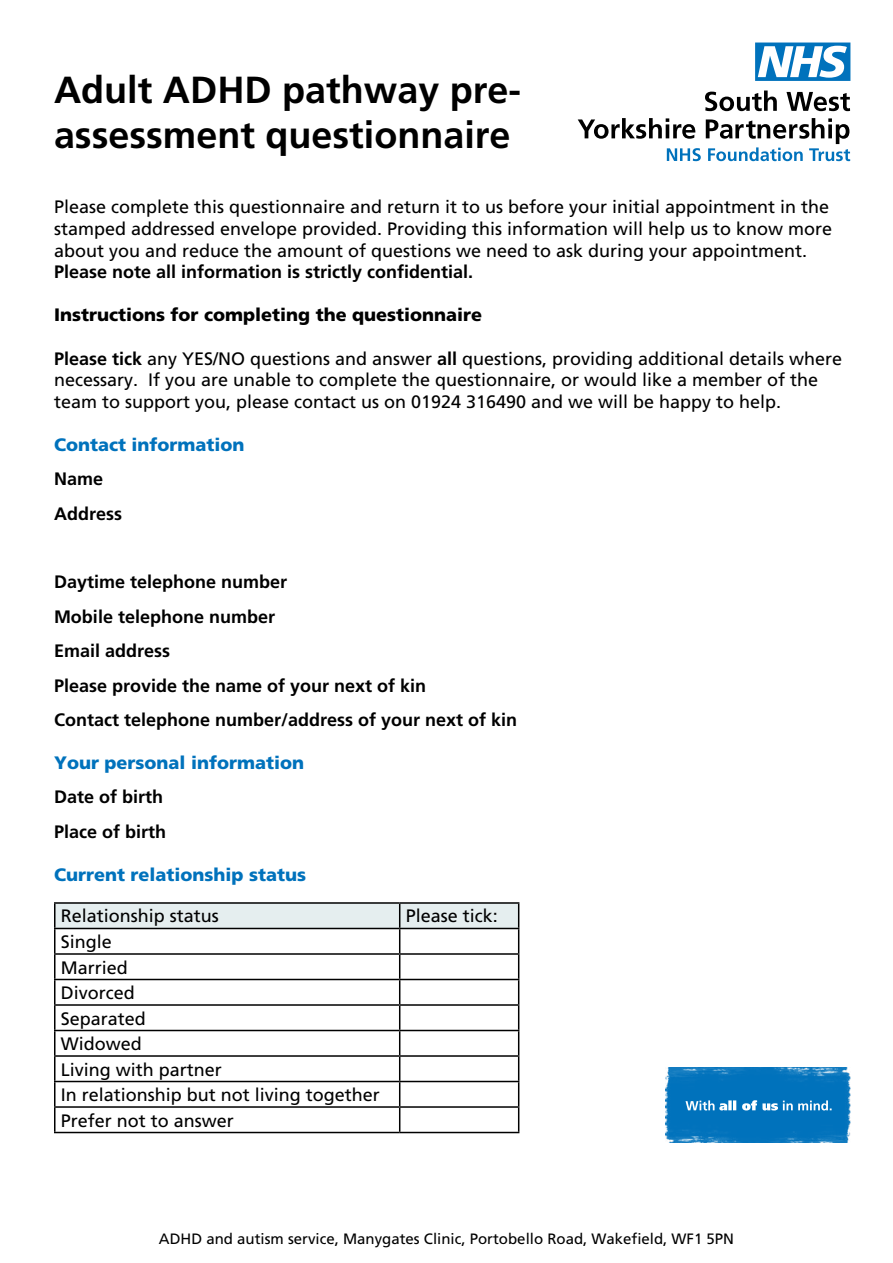
<style>
.page{position:relative;width:893px;height:1263px;background:#fff}
.page>*{position:absolute;margin:0;border:0;box-sizing:border-box;transform-origin:0 0}
.t1{font:700 37.65px/45.3px "Frutiger";color:#000}
.t2{font:18px/25.5px "Frutiger";color:#000}
.t3{font:700 18px/34.3px "Frutiger";color:#000}
.t4{font:900 18px "Frutiger";color:#0072bc}
.t5{font:900 18px "Frutiger";color:#000}
.t6{font:15px "Frutiger";color:#000}
.s1{font-weight:700}
</style>
<div class="page">
<hr style="left:54px;top:902px;width:346px;height:2px;background:#000">
<hr style="left:54px;top:904px;width:2px;height:24px;background:#000">
<hr style="left:400px;top:902px;width:119px;height:2px;background:#000">
<hr style="left:54px;top:928px;width:346px;height:1px;background:#000">
<hr style="left:54px;top:929px;width:2px;height:24px;background:#000">
<hr style="left:54px;top:953px;width:346px;height:2px;background:#000">
<hr style="left:54px;top:955px;width:2px;height:24px;background:#000">
<hr style="left:54px;top:979px;width:346px;height:1px;background:#000">
<hr style="left:54px;top:980px;width:2px;height:24px;background:#000">
<hr style="left:54px;top:1004px;width:346px;height:2px;background:#000">
<hr style="left:54px;top:1006px;width:2px;height:24px;background:#000">
<hr style="left:54px;top:1030px;width:346px;height:1px;background:#000">
<hr style="left:54px;top:1031px;width:2px;height:24px;background:#000">
<hr style="left:54px;top:1055px;width:346px;height:2px;background:#000">
<hr style="left:54px;top:1057px;width:2px;height:24px;background:#000">
<hr style="left:54px;top:1081px;width:346px;height:1px;background:#000">
<hr style="left:54px;top:1082px;width:2px;height:24px;background:#000">
<hr style="left:54px;top:1106px;width:346px;height:2px;background:#000">
<hr style="left:54px;top:1108px;width:2px;height:24px;background:#000">
<svg style="left:55px;top:903px;width:464px;height:229px"></svg>
<hr style="left:54px;top:1132px;width:346px;height:1px;background:#000">
<hr style="left:400px;top:1132px;width:119px;height:1px;background:#000">
<img style="left:666px;top:1068px;width:184px;height:74px">
<svg style="left:685px;top:1100px;width:147px;height:10px"></svg>
<svg style="left:578px;top:118px;width:272px;height:43px"></svg>
<svg style="left:705px;top:91px;width:145px;height:20px"></svg>
<svg style="left:755px;top:43px;width:95px;height:38px"></svg>
<h1 class="t1" style="left:54px;top:67px;width:469px">Adult ADHD pathway pre&shy;assessment questionnaire</h1>
<p class="t2" style="left:54px;top:196px;width:780px;line-height:21.6px">Please complete this questionnaire and return it to us before your initial appointment in the stamped addressed envelope provided. Providing this information will help us to know more about you and reduce the amount of questions we need to ask during your appointment.</p>
<p class="t3" style="left:54px;top:255px;width:421px">Please note all information is strictly confidential.</p>
<p class="t5" style="left:54px;top:304px;width:430px">Instructions for completing the questionnaire</p>
<p class="t2" style="left:54px;top:347px;width:790px;line-height:21.6px"><span class="s1">Please tick</span> any YES/NO questions and answer <span class="s1">all</span> questions, providing additional details where necessary. If you are unable to complete the questionnaire, or would like a member of the team to support you, please contact us on 01924 316490 and we will be happy to help.</p>
<p class="t4" style="left:54px;top:434px;width:192px">Contact information</p>
<p class="t3" style="left:54px;top:462px;width:69px">Name<br>Address</p>
<p class="t3" style="left:54px;top:565px;width:465px">Daytime telephone number<br>Mobile telephone number<br>Email address<br>Please provide the name of your next of kin<br>Contact telephone number/address of your next of kin</p>
<p class="t4" style="left:54px;top:752px;width:252px">Your personal information</p>
<p class="t3" style="left:54px;top:780px;width:114px">Date of birth<br>Place of birth</p>
<p class="t4" style="left:54px;top:864px;width:254px">Current relationship status</p>
<p class="t2" style="left:61px;top:903px;width:160px">Relationship status</p>
<p class="t2" style="left:406px;top:903px;width:94px">Please tick:</p>
<p class="t2" style="left:61px;top:929px;width:321px">Single<br>Married<br>Divorced<br>Separated<br>Widowed<br>Living with partner<br>In relationship but not living together<br>Prefer not to answer</p>
<p class="t6" style="left:159px;top:1230px;width:577px">ADHD and autism service, Manygates Clinic, Portobello Road, Wakefield, WF1 5PN</p>
</div>
